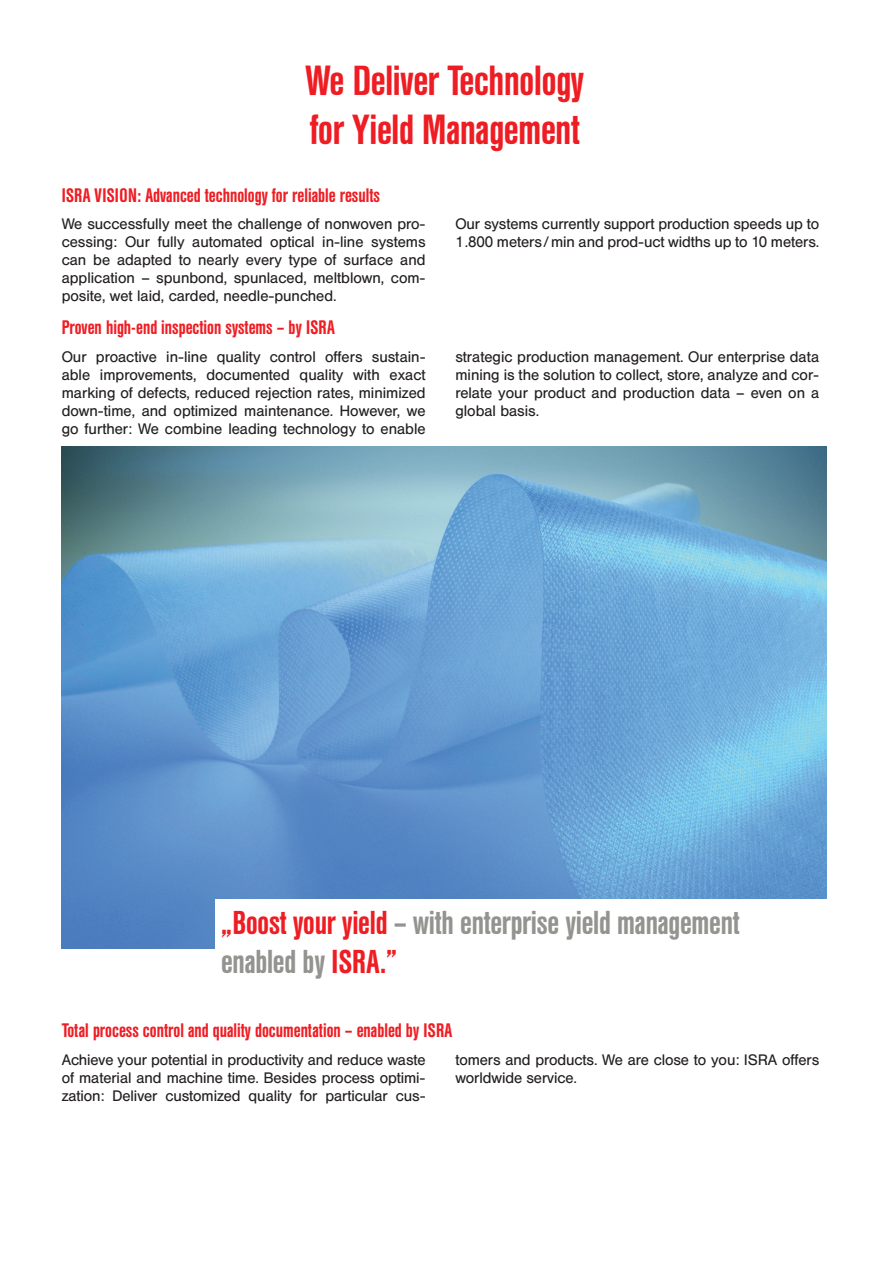
<style>
.page{position:relative;width:881px;height:1263px;background:#fff}
.page>*{position:absolute;margin:0;border:0;box-sizing:border-box;transform-origin:0 0}
.t1{font:500 42px/49.5px "Helvetica Con BQ";letter-spacing:-.005em;color:#ee1d23}
.t2{font:500 33px/39px "Helvetica Con BQ";letter-spacing:-.005em;color:#939490}
.t3{font:500 19.5px "Helvetica Con BQ";color:#ee1d23}
.t4{font:15px/18px "Helvetica BQ";letter-spacing:-.005em;color:#231f20;text-align:justify}
.s1{color:#ee1d23}
</style>
<div class="page">
<img style="left:62px;top:446px;width:764px;height:502px">
<div style="left:215px;top:899px;width:634px;height:78px;background:#fff"></div>
<h1 class="t1" style="left:305px;top:57px;width:280px">We Deliver Technology for Yield Management</h1>
<h3 class="t3" style="left:62px;top:184px;width:319px">ISRA VISION: Advanced technology for reliable results</h3>
<p class="t4" style="left:62px;top:215px;width:365px">We successfully meet the challenge of nonwoven pro&shy;cessing: Our fully automated optical in-line systems can be adapted to nearly every type of surface and application – spunbond, spunlaced, meltblown, com&shy;posite, wet laid, carded, needle-punched.</p>
<p class="t4" style="left:455px;top:215px;width:365px">Our systems currently support production speeds up to<br>1.800 meters/min and prod-uct widths up to 10 meters.</p>
<h3 class="t3" style="left:62px;top:317px;width:274px">Proven high-end inspection systems – by ISRA</h3>
<p class="t4" style="left:62px;top:348px;width:365px">Our proactive in-line quality control offers sustain&shy;able improvements, documented quality with exact marking of defects, reduced rejection rates, minimized down-time, and optimized maintenance. However, we go further: We combine leading technology to enable</p>
<p class="t4" style="left:455px;top:348px;width:365px">strategic production management. Our enterprise data mining is the solution to collect, store, analyze and cor&shy;relate your product and production data – even on a global basis.</p>
<h2 class="t2" style="left:221px;top:904px;width:520px"><span class="s1">„Boost your yield</span> – with enterprise yield management enabled by <span class="s1">ISRA.”</span></h2>
<h3 class="t3" style="left:62px;top:1019px;width:392px">Total process control and quality documentation – enabled by ISRA</h3>
<p class="t4" style="left:62px;top:1051px;width:365px">Achieve your potential in productivity and reduce waste of material and machine time. Besides process optimi&shy;zation: Deliver customized quality for particular cus-</p>
<p class="t4" style="left:455px;top:1051px;width:365px">tomers and products. We are close to you: ISRA offers worldwide service.</p>
</div>
